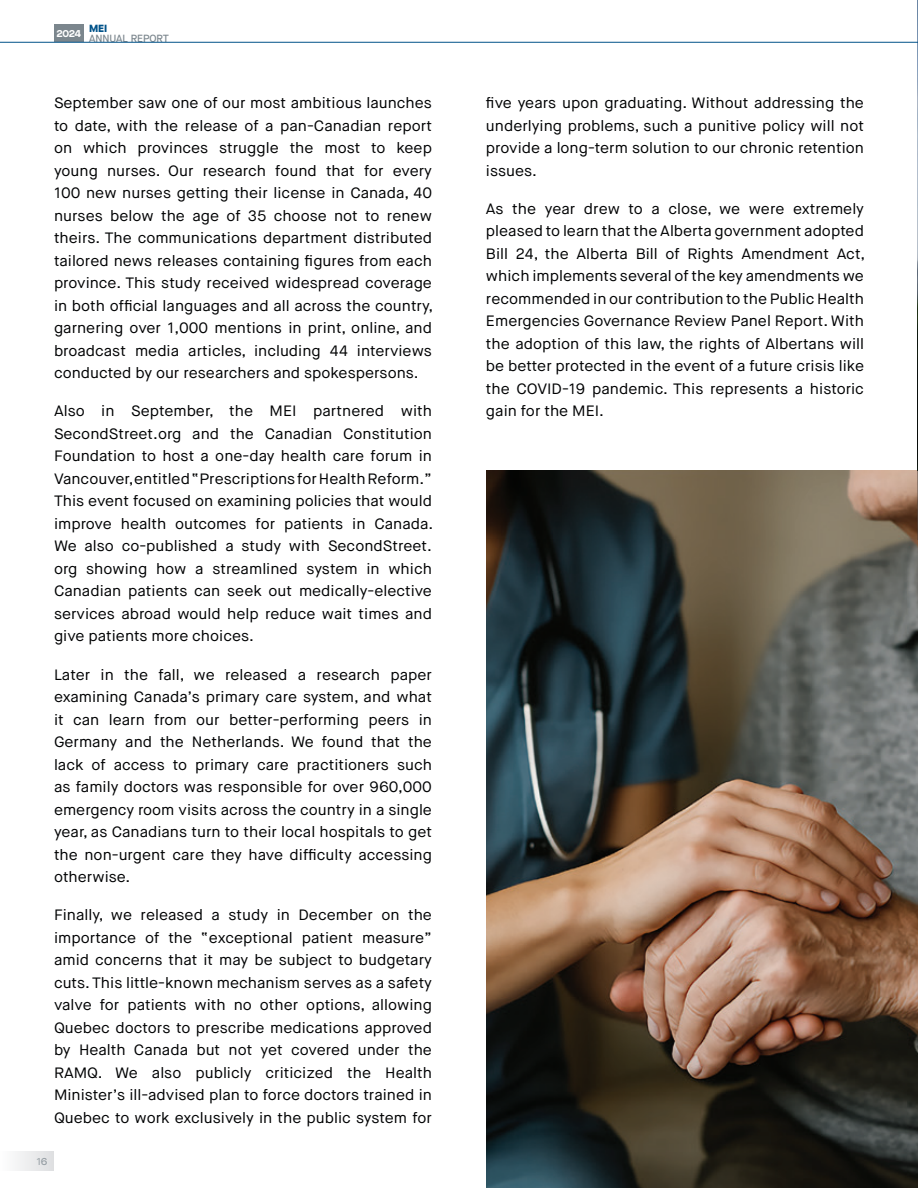
<style>
.page{position:relative;width:918px;height:1188px;background:#fff}
.page>*{position:absolute;margin:0;border:0;box-sizing:border-box;transform-origin:0 0}
.t1{font:15px/22.5px "Maison Neue";color:#010203;text-align:justify;scale:1.04 1}
.t2{font:500 10.35px "Maison Neue";color:#7b868d}
.t3{font:700 10.35px "Maison Neue";color:#fff}
.t4{font:800 10.35px "Maison Neue";color:#015289}
</style>
<div class="page">
<img style="left:486px;top:470px;width:432px;height:718px">
<img style="left:917px;top:0;width:1px;height:470px">
<img style="left:917px;top:470px;width:1px;height:70px">
<div style="left:54px;top:25px;width:30px;height:17px;background:#7b868d"></div>
<div style="left:0;top:1152px;width:54px;height:19px;background:linear-gradient(to right,#fefefe,#dfe0e2)"></div>
<hr style="left:0;top:42px;width:918px;height:1px;background:#015289">
<p class="t3" style="left:56px;top:26px;width:26px">2024</p>
<p class="t4" style="left:89px;top:21px;width:20px">MEI</p>
<p class="t2" style="left:89px;top:32px;width:81px">ANNUAL REPORT</p>
<p class="t1" style="left:54px;top:92px;width:366px">September saw one of our most ambitious launches to date, with the release of a pan-Canadian report on which provinces struggle the most to keep young nurses. Our research found that for every 100 new nurses getting their license in Canada, 40 nurses below the age of 35 choose not to renew theirs. The communications department distributed tailored news releases containing figures from each province. This study received widespread coverage in both official languages and all across the country, garnering over 1,000 mentions in print, online, and broadcast media articles, including 44 interviews conducted by our researchers and spokespersons.</p>
<p class="t1" style="left:54px;top:400px;width:366px">Also in September, the MEI partnered with SecondStreet.org and the Canadian Constitution Foundation to host a one-day health care forum in Vancouver, entitled “Prescriptions for Health Reform.” This event focused on examining policies that would improve health outcomes for patients in Canada.<br>We also co-published a study with SecondStreet. org showing how a streamlined system in which Canadian patients can seek out medically-elective services abroad would help reduce wait times and give patients more choices.</p>
<p class="t1" style="left:54px;top:663px;width:365px">Later in the fall, we released a research paper examining Canada’s primary care system, and what it can learn from our better-performing peers in Germany and the Netherlands. We found that the lack of access to primary care practitioners such as family doctors was responsible for over 960,000 emergency room visits across the country in a single year, as Canadians turn to their local hospitals to get the non-urgent care they have difficulty accessing otherwise.</p>
<p class="t1" style="left:54px;top:904px;width:365px">Finally, we released a study in December on the importance of the “exceptional patient measure” amid concerns that it may be subject to budgetary cuts. This little-known mechanism serves as a safety valve for patients with no other options, allowing Quebec doctors to prescribe medications approved by Health Canada but not yet covered under the RAMQ. We also publicly criticized the Health Minister’s ill-advised plan to force doctors trained in Quebec to work exclusively in the public system for</p>
<p class="t2" style="left:37px;top:1154px;width:12px">16</p>
<p class="t1" style="left:486px;top:92px;width:365px">five years upon graduating. Without addressing the underlying problems, such a punitive policy will not provide a long-term solution to our chronic retention issues.</p>
<p class="t1" style="left:486px;top:198px;width:366px">As the year drew to a close, we were extremely pleased to learn that the Alberta government adopted Bill 24, the Alberta Bill of Rights Amendment Act, which implements several of the key amendments we recommended in our contribution to the Public Health Emergencies Governance Review Panel Report. With the adoption of this law, the rights of Albertans will be better protected in the event of a future crisis like the COVID-19 pandemic. This represents a historic gain for the MEI.</p>
</div>
